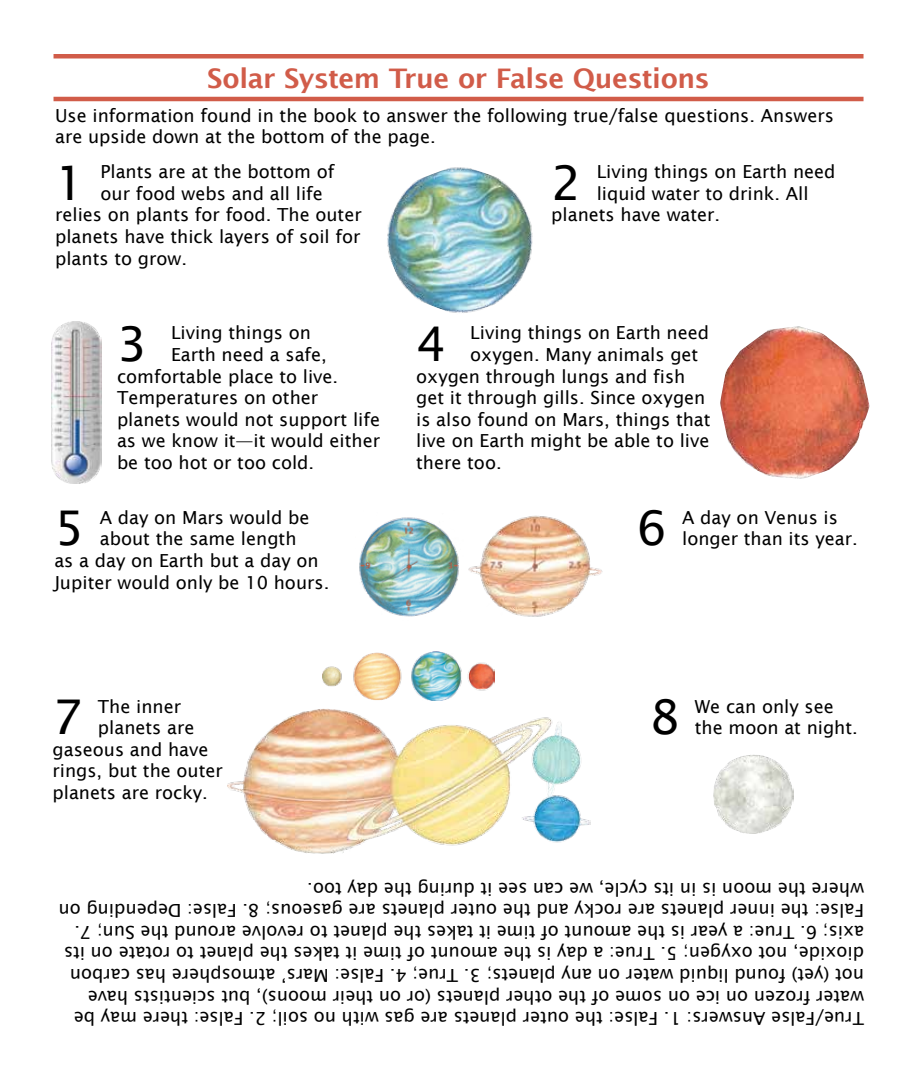
<style>
.page{position:relative;width:918px;height:1080px;background:#fff}
.page>*{position:absolute;margin:0;border:0;box-sizing:border-box;transform-origin:0 0}
.t1{font:47.85px "Lucida Sans";color:#000}
.t2{font:600 27px "Lucida Sans";letter-spacing:-.02em;color:#d15c49}
.t3{font:18px/21.6px "Lucida Sans";color:#000}
</style>
<div class="page">
<img style="left:713px;top:754px;width:81px;height:80px">
<img style="left:227px;top:708px;width:364px;height:146px">
<img style="left:323px;top:651px;width:172px;height:50px">
<img style="left:720px;top:326px;width:150px;height:153px">
<img style="left:387px;top:167px;width:146px;height:146px">
<img style="left:359px;top:517px;width:100px;height:100px">
<img style="left:468px;top:515px;width:135px;height:102px">
<img style="left:52px;top:322px;width:49px;height:162px">
<hr style="left:54px;top:97px;width:810px;height:4px;background:#d15c49">
<hr style="left:54px;top:54px;width:810px;height:4px;background:#d15c49">
<h2 class="t2" style="left:207px;top:63px;width:504px">Solar System True or False Questions</h2>
<p class="t3" style="left:55px;top:105px;width:780px">Use information found in the book to answer the following true/false questions. Answers are upside down at the bottom of the page.</p>
<h1 class="t1" style="left:55px;top:155px;width:32px">1</h1>
<p class="t3" style="left:101px;top:161px;width:235px">Plants are at the bottom of</p>
<p class="t3" style="left:101px;top:182px;width:224px">our food webs and all life</p>
<p class="t3" style="left:55px;top:204px;width:308px">relies on plants for food. The outer</p>
<p class="t3" style="left:55px;top:226px;width:307px">planets have thick layers of soil for</p>
<p class="t3" style="left:55px;top:247px;width:133px">plants to grow.</p>
<h1 class="t1" style="left:117px;top:317px;width:32px">3</h1>
<p class="t3" style="left:171px;top:322px;width:142px">Living things on</p>
<p class="t3" style="left:171px;top:344px;width:157px">Earth need a safe,</p>
<p class="t3" style="left:117px;top:365px;width:223px">comfortable place to live.</p>
<p class="t3" style="left:117px;top:387px;width:203px">Temperatures on other</p>
<p class="t3" style="left:117px;top:409px;width:265px">planets would not support life</p>
<p class="t3" style="left:117px;top:430px;width:265px">as we know it—it would either</p>
<p class="t3" style="left:117px;top:452px;width:199px">be too hot or too cold.</p>
<h1 class="t1" style="left:54px;top:501px;width:32px">5</h1>
<p class="t3" style="left:100px;top:507px;width:211px">A day on Mars would be</p>
<p class="t3" style="left:100px;top:528px;width:198px">about the same length</p>
<p class="t3" style="left:54px;top:550px;width:266px">as a day on Earth but a day on</p>
<p class="t3" style="left:54px;top:571px;width:277px">Jupiter would only be 10 hours.</p>
<h1 class="t1" style="left:551px;top:155px;width:32px">2</h1>
<p class="t3" style="left:597px;top:161px;width:240px">Living things on Earth need</p>
<p class="t3" style="left:597px;top:182px;width:213px">liquid water to drink. All</p>
<p class="t3" style="left:551px;top:204px;width:171px">planets have water.</p>
<h1 class="t1" style="left:416px;top:317px;width:32px">4</h1>
<p class="t3" style="left:470px;top:322px;width:240px">Living things on Earth need</p>
<p class="t3" style="left:470px;top:344px;width:230px">oxygen. Many animals get</p>
<p class="t3" style="left:416px;top:365px;width:271px">oxygen through lungs and fish</p>
<p class="t3" style="left:416px;top:387px;width:291px">get it through gills. Since oxygen</p>
<p class="t3" style="left:416px;top:409px;width:296px">is also found on Mars, things that</p>
<p class="t3" style="left:416px;top:430px;width:295px">live on Earth might be able to live</p>
<p class="t3" style="left:416px;top:452px;width:87px">there too.</p>
<h1 class="t1" style="left:637px;top:501px;width:32px">6</h1>
<p class="t3" style="left:682px;top:507px;width:177px">A day on Venus is longer than its year.</p>
<h1 class="t1" style="left:52px;top:690px;width:32px">7</h1>
<p class="t3" style="left:98px;top:695px;width:85px">The inner</p>
<p class="t3" style="left:98px;top:717px;width:98px">planets are</p>
<p class="t3" style="left:53px;top:738px;width:158px">gaseous and have</p>
<p class="t3" style="left:53px;top:760px;width:172px">rings, but the outer</p>
<p class="t3" style="left:53px;top:782px;width:157px">planets are rocky.</p>
<h1 class="t1" style="left:650px;top:690px;width:32px">8</h1>
<p class="t3" style="left:695px;top:695px;width:164px">We can only see the moon at night.</p>
<p class="t3" style="left:864px;top:1029px;width:807px;rotate:-180deg">True/False Answers: 1. False: the outer planets are gas with no soil; 2. False: there may be water frozen on ice on some of the other planets (or on their moons), but scientists have not (yet) found liquid water on any planets; 3. True; 4. False: Mars’ atmosphere has carbon dioxide, not oxygen; 5. True: a day is the amount of time it takes the planet to rotate on its axis; 6. True: a year is the amount of time it takes the planet to revolve around the Sun; 7.<br>False: the inner planets are rocky and the outer planets are gaseous; 8. False: Depending on where the moon is in its cycle, we can see it during the day too.</p>
</div>
